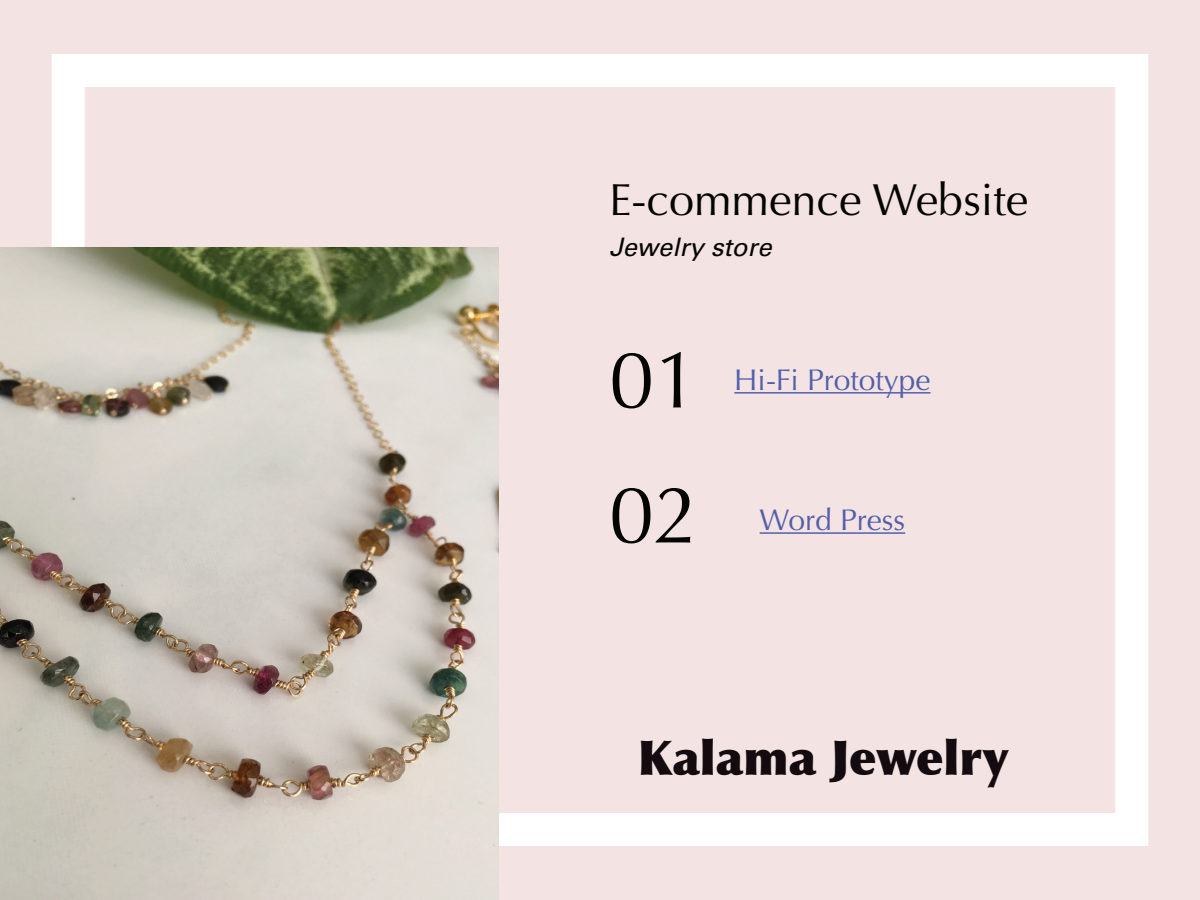
<style>
.page{position:relative;width:1200px;height:900px;background:#f3e3e2}
.page>*{position:absolute;margin:0;border:0;box-sizing:border-box;transform-origin:0 0}
.t1{font:81px "Optima";color:#040503}
.t2{font:900 48px "Optima";color:#130b0f}
.t3{font:45px "Optima";color:#040503}
.t4{font:30px "Optima";color:#535fab}
.t5{font:italic 25.5px "Univers LT Std";color:#040503}
</style>
<div class="page">
<div style="left:52px;top:54px;width:1096px;height:792px;border:33px solid #fff"></div>
<img style="left:0;top:248px;width:498px;height:652px">
<hr style="left:734px;top:392px;width:197px;height:2px;background:#535fab">
<hr style="left:760px;top:532px;width:145px;height:2px;background:#535fab">
<h3 class="t3" style="left:609px;top:174px;width:421px">E-commence Website</h3>
<p class="t5" style="left:609px;top:232px;width:164px">Jewelry store</p>
<h1 class="t1" style="left:609px;top:333px;width:92px">01</h1>
<h1 class="t1" style="left:609px;top:468px;width:92px">02</h1>
<p class="t4" style="left:734px;top:362px;width:198px">Hi-Fi Prototype</p>
<p class="t4" style="left:760px;top:502px;width:147px">Word Press</p>
<h2 class="t2" style="left:638px;top:729px;width:372px">Kalama Jewelry</h2>
</div>
